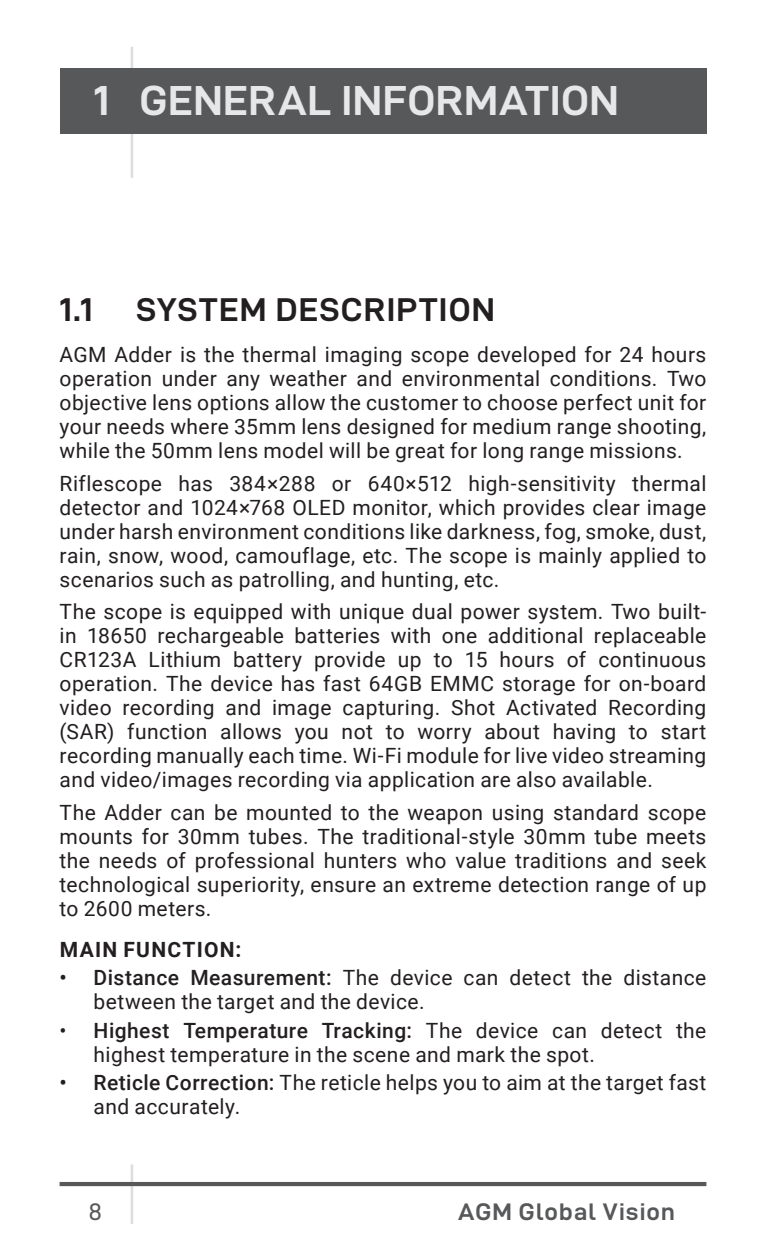
<style>
.page{position:relative;width:766px;height:1259px;background:#fff}
.page>*{position:absolute;margin:0;border:0;box-sizing:border-box;transform-origin:0 0}
.t1{font:42px "D DIN Exp Bold";letter-spacing:.015em;color:#e6e7e9}
.t2{font:33px "D DIN Exp Bold";letter-spacing:.035em;color:#231f20}
.t3{font:24px "D DIN Exp Bold";letter-spacing:.045em;color:#57585a}
.t4{font:24px "D DIN Exp";color:#57585a}
.t5{font:21px/24px "Roboto";letter-spacing:.02em;color:#231f20;text-align:justify}
.t6{font:700 21px "Roboto";letter-spacing:.06em;color:#231f20}
.s1{font-weight:500}
</style>
<div class="page">
<hr style="left:131px;top:1164px;width:2px;height:60px;background:#dcdddf">
<hr style="left:60px;top:1182px;width:646px;height:4px;background:#57585a">
<hr style="left:131px;top:47px;width:2px;height:131px;background:#dcdddf">
<div style="left:60px;top:68px;width:646px;height:66px;background:#57585a"></div>
<h1 class="t1" style="left:94px;top:78px;width:526px">1 GENERAL INFORMATION</h1>
<h2 class="t2" style="left:60px;top:291px;width:35px">1.1</h2>
<h2 class="t2" style="left:136px;top:291px;width:360px">SYSTEM DESCRIPTION</h2>
<p class="t5" style="left:60px;top:342px;width:648px">AGM Adder is the thermal imaging scope developed for 24 hours operation under any weather and environmental conditions. Two objective lens options allow the customer to choose perfect unit for your needs where 35mm lens designed for medium range shooting, while the 50mm lens model will be great for long range missions.</p>
<p class="t5" style="left:60px;top:470px;width:648px">Riflescope has 384×288 or 640×512 high-sensitivity thermal detector and 1024×768 OLED monitor, which provides clear image under harsh environment conditions like darkness, fog, smoke, dust, rain, snow, wood, camouflage, etc. The scope is mainly applied to scenarios such as patrolling, and hunting, etc.</p>
<p class="t5" style="left:60px;top:599px;width:648px">The scope is equipped with unique dual power system. Two built&shy;in 18650 rechargeable batteries with one additional replaceable CR123A Lithium battery provide up to 15 hours of continuous operation. The device has fast 64GB EMMC storage for on-board video recording and image capturing. Shot Activated Recording (SAR) function allows you not to worry about having to start recording manually each time. Wi-Fi module for live video streaming and video/images recording via application are also available.</p>
<p class="t5" style="left:60px;top:799px;width:648px">The Adder can be mounted to the weapon using standard scope mounts for 30mm tubes. The traditional-style 30mm tube meets the needs of professional hunters who value traditions and seek technological superiority, ensure an extreme detection range of up to 2600 meters.</p>
<p class="t6" style="left:60px;top:935px;width:183px">MAIN FUNCTION:</p>
<p class="t5" style="left:94px;top:965px;width:614px;text-indent:-34px"><span class="s1">• Distance Measurement:</span> The device can detect the distance between the target and the device.</p>
<p class="t5" style="left:94px;top:1017px;width:614px;text-indent:-34px">• <span class="s1">Highest Temperature Tracking:</span> The device can detect the highest temperature in the scene and mark the spot.</p>
<p class="t5" style="left:94px;top:1069px;width:614px;text-indent:-34px"><span class="s1">• Reticle Correction:</span> The reticle helps you to aim at the target fast and accurately.</p>
<p class="t4" style="left:88px;top:1198px;width:15px">8</p>
<p class="t3" style="left:458px;top:1198px;width:218px">AGM Global Vision</p>
</div>
